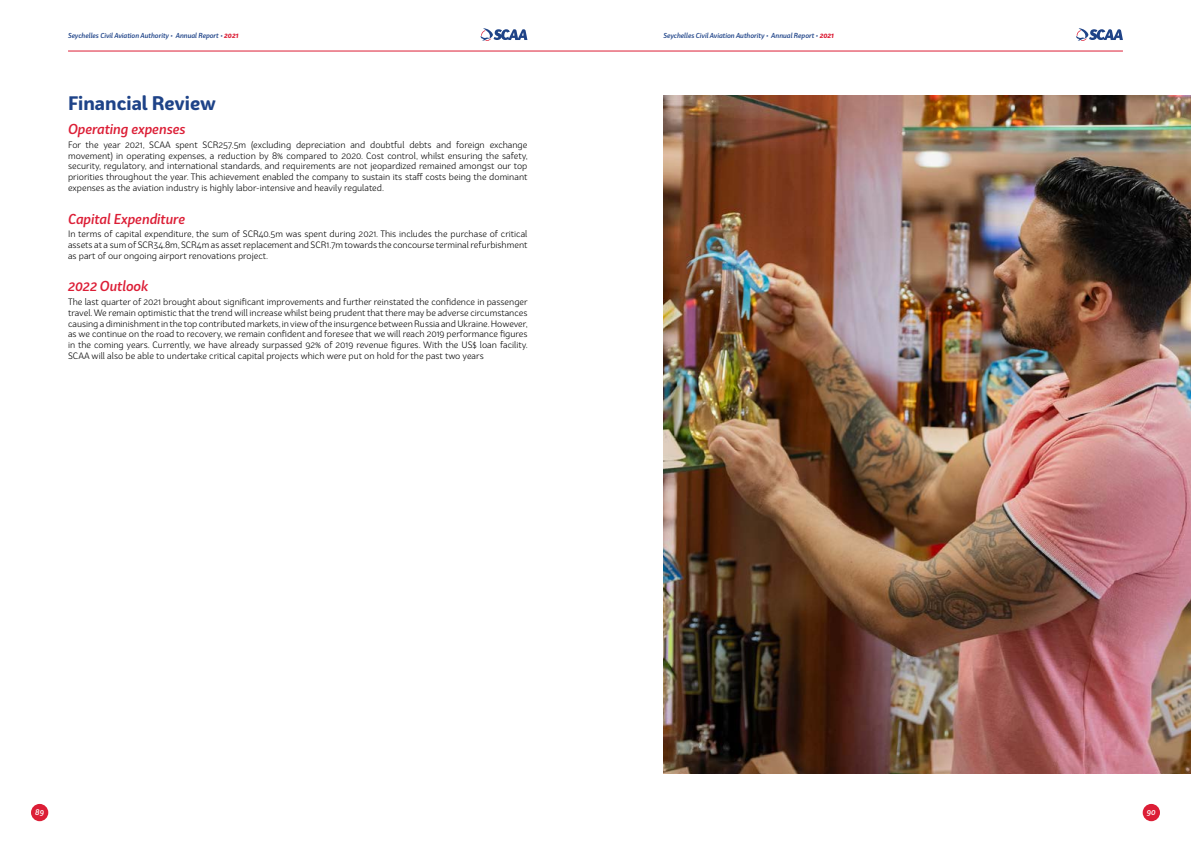
<style>
.page{position:relative;width:1191px;height:842px;background:#fff}
.page>*{position:absolute;margin:0;border:0;box-sizing:border-box;transform-origin:0 0}
.t1{font:700 19px "Bw Surco";color:#1e4388}
.Section_Heading{font:italic 500 14px "Bw Surco";color:#dc1e36}
.t2{font:9px/10.8px "Bw Surco";color:#000;text-align:justify}
.t3{font:italic 500 8px "Bw Surco";color:#fff}
.t4{font:italic 500 7px "Bw Surco";color:#1e4388}
.s1{font-weight:700;color:#dc1e36}
</style>
<div class="page">
<div style="left:31px;top:804px;width:17px;height:17px;background:#dc1e36;border-radius:50%"></div>
<div style="left:1142px;top:804px;width:18px;height:17px;background:#dc1e36;border-radius:50%"></div>
<svg style="left:480px;top:28px;width:47px;height:13px"></svg>
<svg style="left:1076px;top:28px;width:47px;height:13px"></svg>
<hr style="left:68px;top:51px;width:1055px;height:1px;background:#dc1e36">
<img style="left:663px;top:95px;width:528px;height:679px">
<p class="t4" style="left:68px;top:30px;width:172px">Seychelles Civil Aviation Authority • Annual Report • <span class="s1">2021</span></p>
<p class="t4" style="left:663px;top:30px;width:172px">Seychelles Civil Aviation Authority • Annual Report • <span class="s1">2021</span></p>
<p class="t1" style="left:68px;top:90px;width:149px">Financial Review</p>
<p class="Section_Heading" style="left:68px;top:120px;width:119px">Operating expenses</p>
<p class="t2" style="left:68px;top:139px;width:461px">For the year 2021, SCAA spent SCR257.5m (excluding depreciation and doubtful debts and foreign exchange movement) in operating expenses, a reduction by 8% compared to 2020. Cost control, whilst ensuring the safety, security, regulatory, and international standards, and requirements are not jeopardized remained amongst our top priorities throughout the year. This achievement enabled the company to sustain its staff costs being the dominant expenses as the aviation industry is highly labor-intensive and heavily regulated.</p>
<p class="Section_Heading" style="left:68px;top:209px;width:118px">Capital Expenditure</p>
<p class="t2" style="left:68px;top:228px;width:461px">In terms of capital expenditure, the sum of SCR40.5m was spent during 2021. This includes the purchase of critical assets at a sum of SCR34.8m, SCR4m as asset replacement and SCR1.7m towards the concourse terminal refurbishment as part of our ongoing airport renovations project.</p>
<p class="Section_Heading" style="left:68px;top:277px;width:82px">2022 Outlook</p>
<p class="t2" style="left:68px;top:296px;width:461px">The last quarter of 2021 brought about significant improvements and further reinstated the confidence in passenger travel. We remain optimistic that the trend will increase whilst being prudent that there may be adverse circumstances causing a diminishment in the top contributed markets, in view of the insurgence between Russia and Ukraine. However, as we continue on the road to recovery, we remain confident and foresee that we will reach 2019 performance figures in the coming years. Currently, we have already surpassed 92% of 2019 revenue figures. With the US$ loan facility.<br>SCAA will also be able to undertake critical capital projects which were put on hold for the past two years</p>
<p class="t3" style="left:35px;top:806px;width:10px">89</p>
<p class="t3" style="left:1147px;top:806px;width:10px">90</p>
</div>
